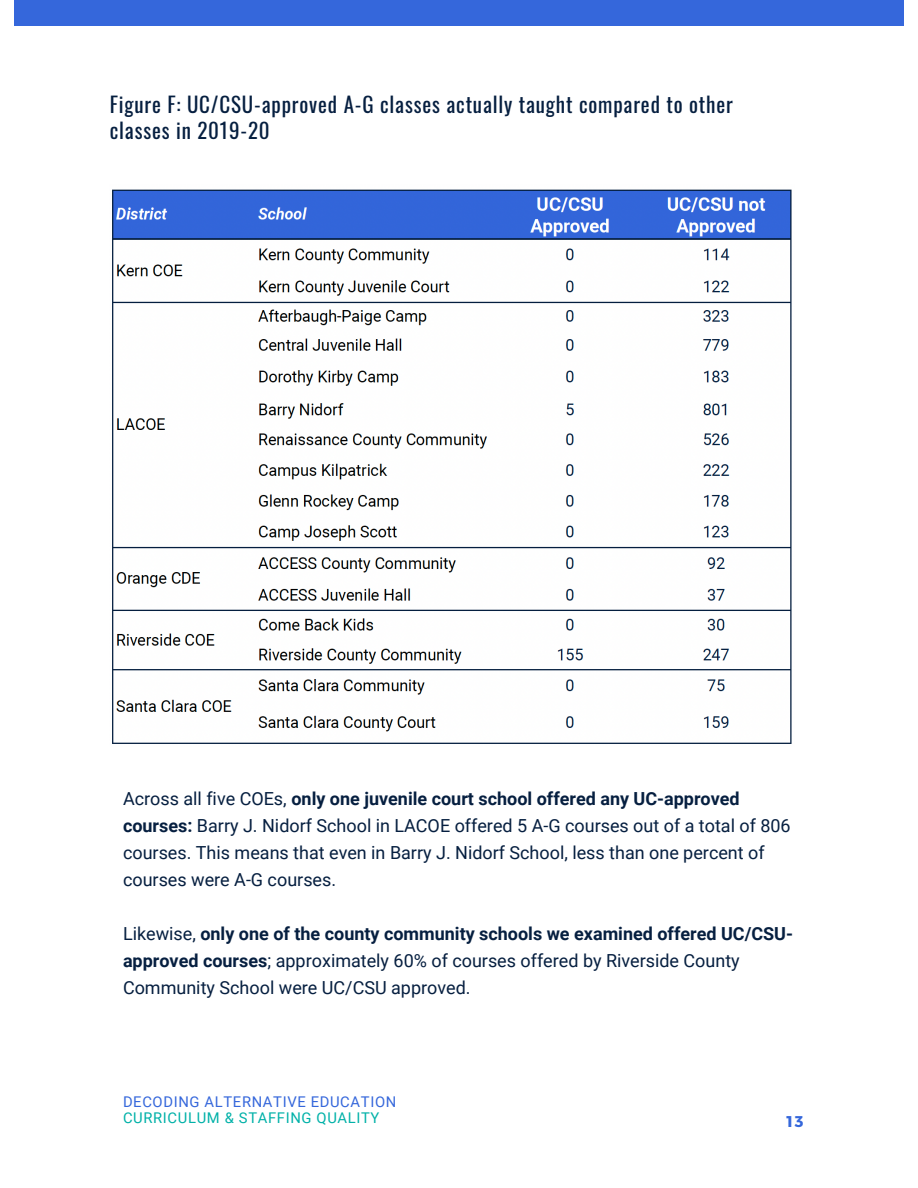
<style>
.page{position:relative;width:918px;height:1188px;background:#fff}
.page>*{position:absolute;margin:0;border:0;box-sizing:border-box;transform-origin:0 0}
.t1{font:21px/25.8px "Oswald";letter-spacing:.04em;color:#061f40}
.t2{font:18px/27px "Roboto";color:#061f40}
.t3{font:700 15.6px "Montserrat";color:#3567db}
.t4{font:14.85px "Roboto";letter-spacing:.045em;color:#3567db}
.t5{font:14.85px "Roboto";letter-spacing:.045em;color:#01b1a8}
.s1{font-weight:700}
</style>
<div class="page">
<div style="left:15px;top:0;width:888px;height:26px;background:#3567db"></div>
<img style="left:112px;top:189px;width:680px;height:555px">
<p class="t1" style="left:110px;top:90px;width:625px">Figure F: UC/CSU-approved A-G classes actually taught compared to other classes in 2019-20</p>
<p class="t2" style="left:123px;top:785px;width:669px">Across all five COEs, <span class="s1">only one juvenile court school offered any UC-approved courses:</span> Barry J. Nidorf School in LACOE offered 5 A-G courses out of a total of 806 courses. This means that even in Barry J. Nidorf School, less than one percent of courses were A-G courses.</p>
<p class="t2" style="left:123px;top:920px;width:672px">Likewise, <span class="s1">only one of the county community schools we examined offered UC/CSU&shy;approved courses</span>; approximately 60% of courses offered by Riverside County<br>Community School were UC/CSU approved.</p>
<p class="t4" style="left:123px;top:1093px;width:275px">DECODING ALTERNATIVE EDUCATION</p>
<p class="t5" style="left:123px;top:1109px;width:258px">CURRICULUM &amp; STAFFING QUALITY</p>
<p class="t3" style="left:786px;top:1111px;width:19px">13</p>
</div>
